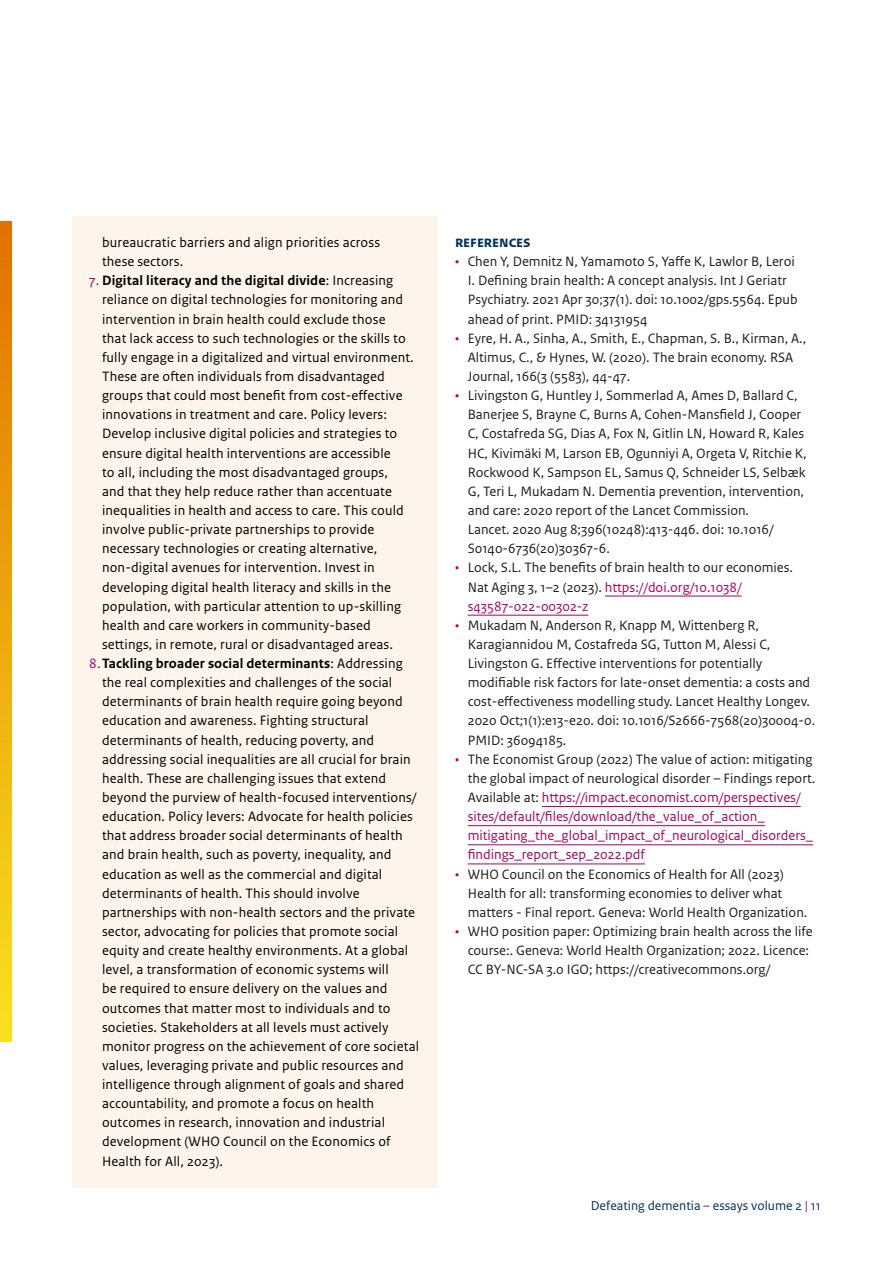
<style>
.page{position:relative;width:893px;height:1263px;background:#fff}
.page>*{position:absolute;margin:0;border:0;box-sizing:border-box;transform-origin:0 0}
.t1{font:700 16.5px "Rijksoverheid Sans Text";color:#00305b}
.t2{font:14.25px/19.2px "Rijksoverheid Sans Text";letter-spacing:.01em;color:#000}
.t3{font:14.25px/19.2px "Rijksoverheid Sans Text";color:#1d1d1b}
.t4{font:14.25px/19.2px "Rijksoverheid Sans Text";color:#a90061}
.t5{font:700 14.25px "Rijksoverheid Sans Text";letter-spacing:.01em;color:#000}
.t6{font:13.5px "Rijksoverheid Sans Text";color:#00305b}
.s1{font-weight:400;color:#a90061}
.s2{font-weight:400}
.s3{color:#a90061}
.s4{color:#1d1d1b}
</style>
<div class="page">
<svg style="left:0;top:221px;width:11px;height:821px;background:#eda90f"></svg>
<div style="left:72px;top:216px;width:366px;height:72px;background:#fdf4eb"></div>
<div style="left:72px;top:255px;width:366px;height:416px;background:#fdf4eb"></div>
<div style="left:72px;top:637px;width:366px;height:550px;background:#fdf4eb"></div>
<hr style="left:605px;top:596px;width:137px;height:1px;background:#a90061">
<hr style="left:468px;top:615px;width:120px;height:1px;background:#a90061">
<hr style="left:542px;top:806px;width:259px;height:1px;background:#a90061">
<hr style="left:468px;top:825px;width:297px;height:1px;background:#a90061">
<hr style="left:468px;top:844px;width:345px;height:1px;background:#a90061">
<hr style="left:468px;top:863px;width:177px;height:1px;background:#a90061">
<p class="t2" style="left:102px;top:233px;width:280px">bureaucratic barriers and align priorities across these sectors.</p>
<p class="t5" style="left:89px;top:273px;width:305px"><span class="s1">7.</span> Digital literacy and the digital divide<span class="s2">: Increasing</span></p>
<p class="t2" style="left:102px;top:290px;width:303px">reliance on digital technologies for monitoring and</p>
<p class="t2" style="left:102px;top:310px;width:285px">intervention in brain health could exclude those</p>
<p class="t2" style="left:102px;top:329px;width:305px">that lack access to such technologies or the skills to</p>
<p class="t2" style="left:102px;top:348px;width:313px">fully engage in a digitalized and virtual environment.</p>
<p class="t2" style="left:102px;top:367px;width:284px">These are often individuals from disadvantaged</p>
<p class="t2" style="left:102px;top:386px;width:302px">groups that could most benefit from cost-effective</p>
<p class="t2" style="left:102px;top:405px;width:286px">innovations in treatment and care. Policy levers:</p>
<p class="t2" style="left:102px;top:424px;width:297px">Develop inclusive digital policies and strategies to</p>
<p class="t2" style="left:102px;top:443px;width:290px">ensure digital health interventions are accessible</p>
<p class="t2" style="left:102px;top:463px;width:287px">to all, including the most disadvantaged groups,</p>
<p class="t2" style="left:102px;top:482px;width:291px">and that they help reduce rather than accentuate</p>
<p class="t2" style="left:102px;top:501px;width:303px">inequalities in health and access to care. This could</p>
<p class="t2" style="left:102px;top:520px;width:274px">involve public-private partnerships to provide</p>
<p class="t2" style="left:102px;top:539px;width:277px">necessary technologies or creating alternative,</p>
<p class="t2" style="left:102px;top:558px;width:274px">non-digital avenues for intervention. Invest in</p>
<p class="t2" style="left:102px;top:577px;width:290px">developing digital health literacy and skills in the</p>
<p class="t2" style="left:102px;top:597px;width:301px">population, with particular attention to up-skilling</p>
<p class="t2" style="left:102px;top:616px;width:270px">health and care workers in community-based</p>
<p class="t2" style="left:102px;top:635px;width:292px">settings, in remote, rural or disadvantaged areas.</p>
<p class="t5" style="left:89px;top:655px;width:315px"><span class="s1">8.</span>Tackling broader social determinants<span class="s2">: Addressing</span></p>
<p class="t2" style="left:102px;top:673px;width:292px">the real complexities and challenges of the social</p>
<p class="t2" style="left:102px;top:692px;width:302px">determinants of brain health require going beyond</p>
<p class="t2" style="left:102px;top:711px;width:268px">education and awareness. Fighting structural</p>
<p class="t2" style="left:102px;top:730px;width:274px">determinants of health, reducing poverty, and</p>
<p class="t2" style="left:102px;top:750px;width:310px">addressing social inequalities are all crucial for brain</p>
<p class="t2" style="left:102px;top:769px;width:285px">health. These are challenging issues that extend</p>
<p class="t2" style="left:102px;top:788px;width:316px">beyond the purview of health-focused interventions/</p>
<p class="t2" style="left:102px;top:807px;width:312px">education. Policy levers: Advocate for health policies</p>
<p class="t2" style="left:102px;top:826px;width:302px">that address broader social determinants of health</p>
<p class="t2" style="left:102px;top:845px;width:291px">and brain health, such as poverty, inequality, and</p>
<p class="t2" style="left:102px;top:864px;width:282px">education as well as the commercial and digital</p>
<p class="t2" style="left:102px;top:884px;width:259px">determinants of health. This should involve</p>
<p class="t2" style="left:102px;top:903px;width:315px">partnerships with non-health sectors and the private</p>
<p class="t2" style="left:102px;top:922px;width:298px">sector, advocating for policies that promote social</p>
<p class="t2" style="left:102px;top:941px;width:308px">equity and create healthy environments. At a global</p>
<p class="t2" style="left:102px;top:960px;width:288px">level, a transformation of economic systems will</p>
<p class="t2" style="left:102px;top:979px;width:287px">be required to ensure delivery on the values and</p>
<p class="t2" style="left:102px;top:998px;width:290px">outcomes that matter most to individuals and to</p>
<p class="t2" style="left:102px;top:1018px;width:288px">societies. Stakeholders at all levels must actively</p>
<p class="t2" style="left:102px;top:1037px;width:319px">monitor progress on the achievement of core societal</p>
<p class="t2" style="left:102px;top:1056px;width:303px">values, leveraging private and public resources and</p>
<p class="t2" style="left:102px;top:1075px;width:304px">intelligence through alignment of goals and shared</p>
<p class="t2" style="left:102px;top:1094px;width:274px">accountability, and promote a focus on health</p>
<p class="t2" style="left:102px;top:1113px;width:284px">outcomes in research, innovation and industrial</p>
<p class="t2" style="left:102px;top:1132px;width:290px">development (WHO Council on the Economics of</p>
<p class="t2" style="left:102px;top:1151px;width:123px">Health for All, 2023).</p>
<p class="t1" style="left:455px;top:232px;width:77px">references</p>
<p class="t3" style="left:468px;top:252px;width:331px;text-indent:-13px"><span class="s3">•</span> Chen Y, Demnitz N, Yamamoto S, Yaffe K, Lawlor B, Leroi I. Defining brain health: A concept analysis. Int J Geriatr Psychiatry. 2021 Apr 30;37(1). doi: 10.1002/gps.5564. Epub ahead of print. PMID: 34131954</p>
<p class="t3" style="left:468px;top:329px;width:340px;text-indent:-13px"><span class="s3">•</span> Eyre, H. A., Sinha, A., Smith, E., Chapman, S. B., Kirman, A.,<br>Altimus, C., &amp; Hynes, W. (2020). The brain economy. RSA<br>Journal, 166(3 (5583), 44-47.</p>
<p class="t3" style="left:468px;top:386px;width:340px;text-indent:-13px"><span class="s3">•</span> Livingston G, Huntley J, Sommerlad A, Ames D, Ballard C, Banerjee S, Brayne C, Burns A, Cohen-Mansfield J, Cooper C, Costafreda SG, Dias A, Fox N, Gitlin LN, Howard R, Kales HC, Kivimäki M, Larson EB, Ogunniyi A, Orgeta V, Ritchie K, Rockwood K, Sampson EL, Samus Q, Schneider LS, Selbæk G, Teri L, Mukadam N. Dementia prevention, intervention, and care: 2020 report of the Lancet Commission.<br>Lancet. 2020 Aug 8;396(10248):413-446. doi: 10.1016/ S0140-6736(20)30367-6.</p>
<p class="t3" style="left:468px;top:558px;width:327px;text-indent:-13px"><span class="s3">•</span> Lock, S.L. The benefits of brain health to our economies.<br>Nat Aging 3, 1–2 (2023). <span class="s3">https://doi.org/10.1038/ s43587-022-00302-z</span></p>
<p class="t3" style="left:468px;top:616px;width:349px;text-indent:-13px"><span class="s3">•</span> Mukadam N, Anderson R, Knapp M, Wittenberg R, Karagiannidou M, Costafreda SG, Tutton M, Alessi C, Livingston G. Effective interventions for potentially modifiable risk factors for late-onset dementia: a costs and cost-effectiveness modelling study. Lancet Healthy Longev.<br>2020 Oct;1(1):e13-e20. doi: 10.1016/S2666-7568(20)30004-0.<br>PMID: 36094185.</p>
<p class="t4" style="left:468px;top:750px;width:349px;text-indent:-13px">• <span class="s4">The Economist Group (2022) The value of action: mitigating the global impact of neurological disorder – Findings report.<br>Available at:</span> https://impact.economist.com/perspectives/ sites/default/files/download/the_value_of_action_ mitigating_the_global_impact_of_neurological_disorders_ findings_report_sep_2022.pdf</p>
<p class="t3" style="left:468px;top:864px;width:341px;text-indent:-13px"><span class="s3">•</span> WHO Council on the Economics of Health for All (2023)<br>Health for all: transforming economies to deliver what matters - Final report. Geneva: World Health Organization.</p>
<p class="t3" style="left:468px;top:922px;width:347px;text-indent:-13px"><span class="s3">•</span> WHO position paper: Optimizing brain health across the life course:. Geneva: World Health Organization; 2022. Licence:<br>CC BY-NC-SA 3.0 IGO; https://creativecommons.org/</p>
<p class="t6" style="left:591px;top:1198px;width:231px">Defeating dementia <span class="s3">–</span> essays volume 2 <span class="s3">|</span> 11</p>
</div>
